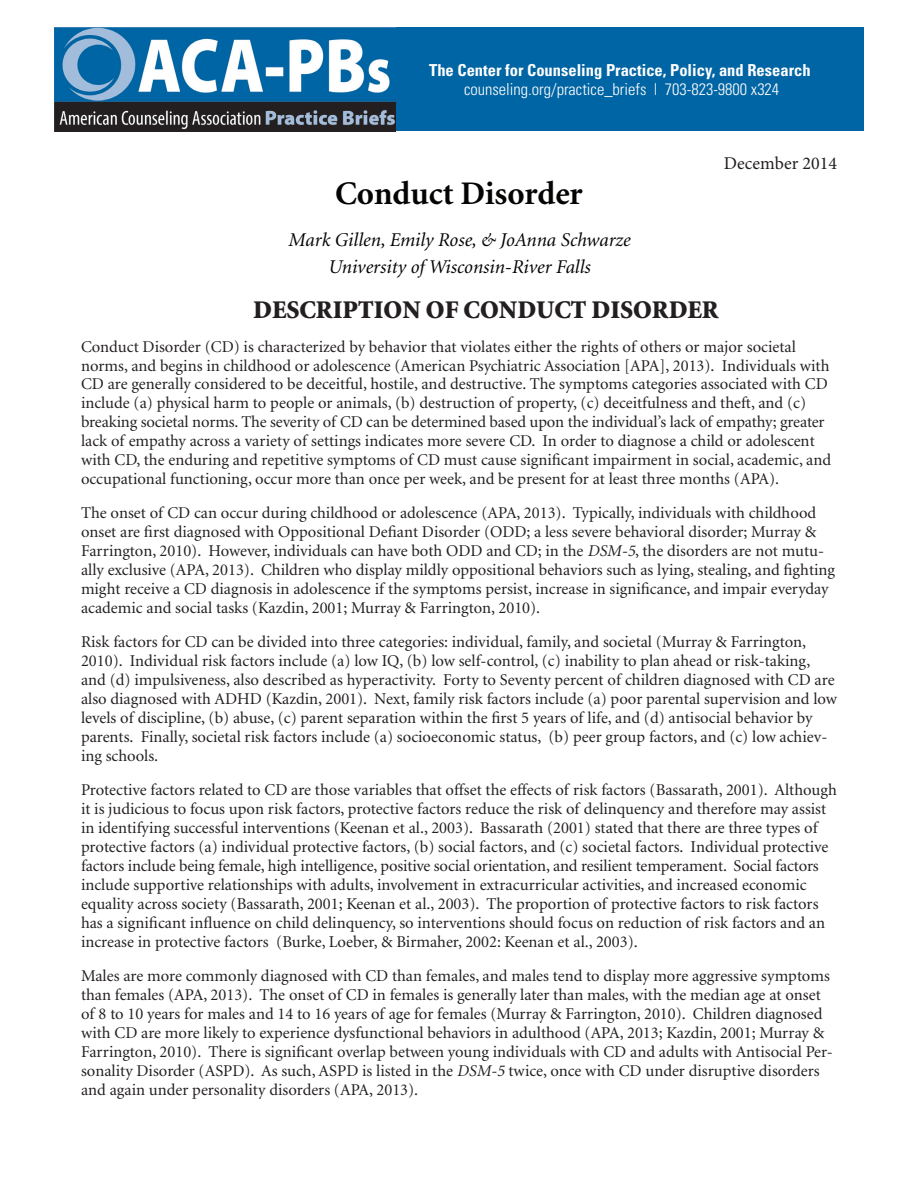
<style>
.page{position:relative;width:918px;height:1188px;background:#fff}
.page>*{position:absolute;margin:0;border:0;box-sizing:border-box;transform-origin:0 0}
.t1{font:700 33px "Minion";letter-spacing:-.005em;color:#040503}
.t2{font:900 25.5px "Minion";color:#231f20}
.t3{font:italic 19.5px/27px "Minion";color:#040503;text-align:center}
.t4{font:18px "Minion Pro";color:#231f20}
.t5{font:16.5px/18.9px "Minion";color:#231f20}
.t6{font:700 condensed 16.5px "Univers";color:#fff}
.t7{font:300 condensed 16.5px "Univers";color:#fff}
.s1{font-style:italic}
.s2{color:#1f2020}
</style>
<div class="page">
<div style="left:370px;top:28px;width:494px;height:103px;background:#0065a4"></div>
<img style="left:55px;top:28px;width:340px;height:103px">
<p class="t6" style="left:429px;top:60px;width:383px">The Center for Counseling Practice, Policy, and Research</p>
<p class="t7" style="left:464px;top:80px;width:317px">counseling.org/practice_briefs | 703-823-9800 x324</p>
<p class="t4" style="left:724px;top:151px;width:115px">December 2014</p>
<h1 class="t1" style="left:335px;top:177px;width:249px">Conduct Disorder</h1>
<p class="t3" style="left:288px;top:227px;width:344px">Mark Gillen, Emily Rose, &amp; JoAnna Schwarze<br>University of Wisconsin-River Falls</p>
<h2 class="t2" style="left:253px;top:296px;width:467px">DESCRIPTION OF CONDUCT DISORDER</h2>
<p class="t5" style="left:81px;top:337px;width:752px">Conduct Disorder (CD) is characterized by behavior that violates either the rights of others or major societal norms, and begins in childhood or adolescence (American Psychiatric Association [APA], 2013). Individuals with CD are generally considered to be deceitful, hostile, and destructive. The symptoms categories associated with CD include (a) physical harm to people or animals, (b) destruction of property, (c) deceitfulness and theft, and (c) breaking societal norms. The severity of CD can be determined based upon the individual’s lack of empathy; greater lack of empathy across a variety of settings indicates more severe CD. In order to diagnose a child or adolescent with CD, the enduring and repetitive symptoms of CD must cause significant impairment in social, academic, and occupational functioning, occur more than once per week, and be present for at least three months (APA).</p>
<p class="t5" style="left:81px;top:504px;width:756px">The onset of CD can occur during childhood or adolescence (APA, 2013). Typically, individuals with childhood onset are first diagnosed with Oppositional Defiant Disorder (ODD; a less severe behavioral disorder; Murray &amp; Farrington, 2010). However, individuals can have both ODD and CD; in the <span class="s1">DSM-5</span>, the disorders are not mutu&shy;ally exclusive (APA, 2013). Children who display mildly oppositional behaviors such as lying, stealing, and fighting might receive a CD diagnosis in adolescence if the symptoms persist, increase in significance, and impair everyday academic and social tasks (Kazdin, 2001; Murray &amp; Farrington, 2010).</p>
<p class="t5" style="left:81px;top:633px;width:758px">Risk factors for CD can be divided into three categories: individual, family, and societal (Murray &amp; Farrington, 2010). Individual risk factors include (a) low IQ, (b) low self-control, (c) inability to plan ahead or risk-taking, and (d) impulsiveness, also described as hyperactivity. Forty to Seventy percent of children diagnosed with CD are also diagnosed with ADHD (Kazdin, 2001). Next, family risk factors include (a) poor parental supervision and low levels of discipline, (b) abuse, (c) parent separation within the first 5 years of life, and (d) antisocial behavior by parents. Finally, societal risk factors include (a) socioeconomic status, (b) peer group factors, and (c) low achiev&shy;ing schools.</p>
<p class="t5" style="left:81px;top:781px;width:758px">Protective factors related to CD are those variables that offset the effects of risk factors (Bassarath, 2001). Although it is judicious to focus upon risk factors, protective factors reduce the risk of delinquency and therefore may assist in identifying successful interventions (Keenan et al., 2003). Bassarath (2001) stated that there are three types of protective factors (a) individual protective factors, (b) social factors, and (c) societal factors. Individual protective factors include being female, high intelligence, positive social orientation, and resilient temperament. Social factors include supportive relationships with adults, involvement in extracurricular activities, and increased economic equality across society (Bassarath, 2001; Keenan et al., 2003). The proportion of protective factors to risk factors has a significant influence on child delinquency, so interventions should focus on reduction of risk factors and an increase in protective factors (<span class="s2">Burke, Loeber, &amp; Birmaher, 2002: Keenan et al., 2003).</span></p>
<p class="t5" style="left:81px;top:967px;width:753px">Males are more commonly diagnosed with CD than females, and males tend to display more aggressive symptoms than females (APA, 2013). The onset of CD in females is generally later than males, with the median age at onset of 8 to 10 years for males and 14 to 16 years of age for females (Murray &amp; Farrington, 2010). Children diagnosed with CD are more likely to experience dysfunctional behaviors in adulthood (APA, 2013; Kazdin, 2001; Murray &amp; Farrington, 2010). There is significant overlap between young individuals with CD and adults with Antisocial Per&shy;sonality Disorder (ASPD). As such, ASPD is listed in the <span class="s1">DSM-5</span> twice, once with CD under disruptive disorders and again under personality disorders (APA, 2013).</p>
</div>
